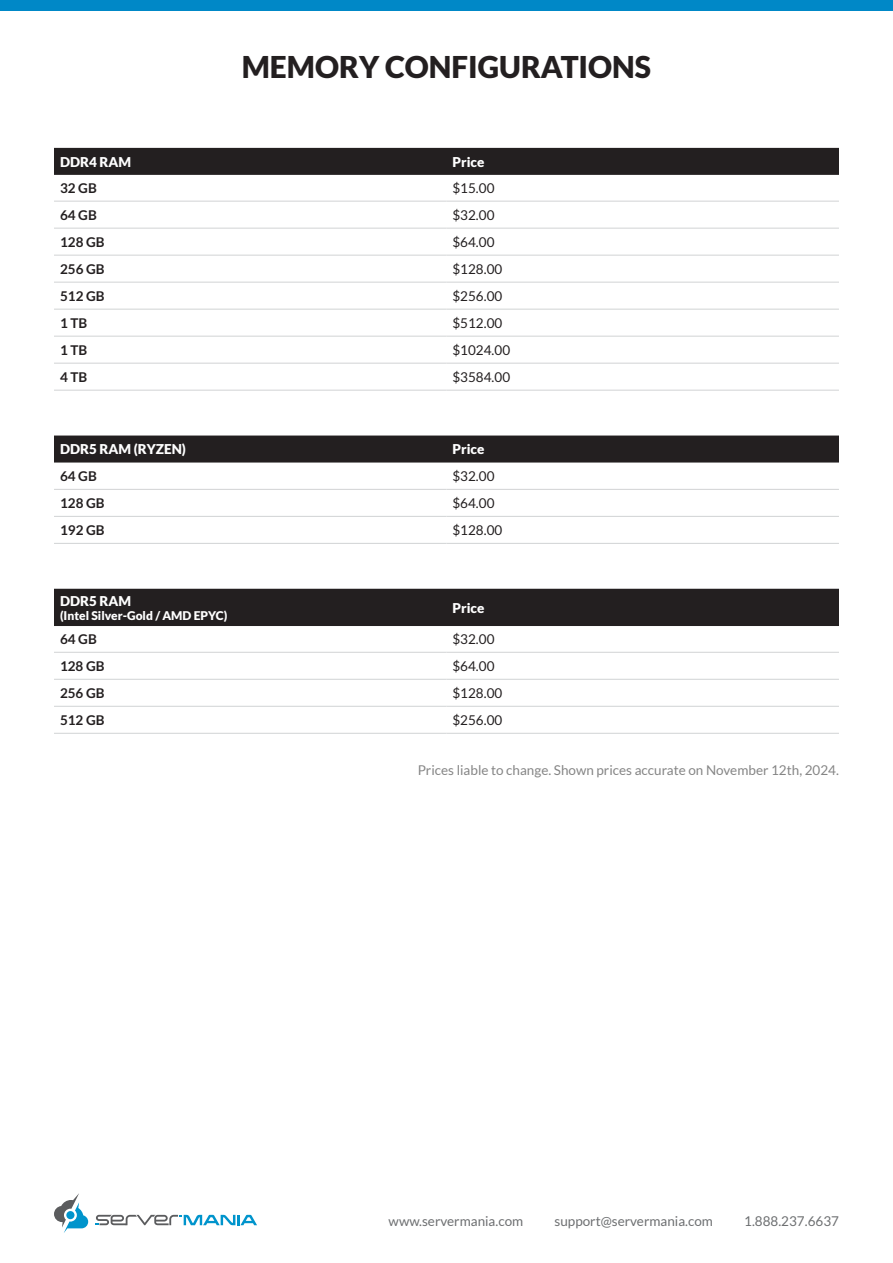
<style>
.page{position:relative;width:893px;height:1263px;background:#fff}
.page>*{position:absolute;margin:0;border:0;box-sizing:border-box;transform-origin:0 0}
.t1{font:900 30px "Lato";color:#231f20}
.t2{font:13.5px "Lato";color:#231f20}
.t3{font:700 13.5px "Lato";color:#231f20}
.t4{font:13.5px "Lato";color:#858585}
.t5{font:13.5px "Lato";color:#6d6f71}
.t6{font:900 13.5px "Lato";color:#fff}
.t7{font:900 12px "Lato";color:#fff}
</style>
<div class="page">
<svg style="left:95px;top:1215px;width:162px;height:10px"></svg>
<svg style="left:54px;top:1193px;width:34px;height:40px"></svg>
<div style="left:0;top:0;width:893px;height:11px;background:#0088c7"></div>
<div style="left:54px;top:148px;width:785px;height:27px;background:#231f20"></div>
<hr style="left:54px;top:201px;width:392px;height:1px;background:#d1d3d4">
<hr style="left:446px;top:201px;width:393px;height:1px;background:#d1d3d4">
<hr style="left:54px;top:228px;width:392px;height:1px;background:#d1d3d4">
<hr style="left:446px;top:228px;width:393px;height:1px;background:#d1d3d4">
<hr style="left:54px;top:255px;width:392px;height:1px;background:#d1d3d4">
<hr style="left:446px;top:255px;width:393px;height:1px;background:#d1d3d4">
<hr style="left:54px;top:282px;width:392px;height:1px;background:#d1d3d4">
<hr style="left:446px;top:282px;width:393px;height:1px;background:#d1d3d4">
<hr style="left:54px;top:309px;width:392px;height:1px;background:#d1d3d4">
<hr style="left:446px;top:309px;width:393px;height:1px;background:#d1d3d4">
<hr style="left:54px;top:336px;width:392px;height:1px;background:#d1d3d4">
<hr style="left:446px;top:336px;width:393px;height:1px;background:#d1d3d4">
<hr style="left:54px;top:363px;width:392px;height:1px;background:#d1d3d4">
<hr style="left:446px;top:363px;width:393px;height:1px;background:#d1d3d4">
<hr style="left:54px;top:390px;width:392px;height:1px;background:#d1d3d4">
<hr style="left:446px;top:390px;width:393px;height:1px;background:#d1d3d4">
<div style="left:54px;top:435px;width:785px;height:27px;background:#231f20"></div>
<hr style="left:54px;top:489px;width:392px;height:1px;background:#d1d3d4">
<hr style="left:446px;top:489px;width:393px;height:1px;background:#d1d3d4">
<hr style="left:54px;top:516px;width:392px;height:1px;background:#d1d3d4">
<hr style="left:446px;top:516px;width:393px;height:1px;background:#d1d3d4">
<hr style="left:54px;top:543px;width:392px;height:1px;background:#d1d3d4">
<hr style="left:446px;top:543px;width:393px;height:1px;background:#d1d3d4">
<div style="left:54px;top:589px;width:785px;height:37px;background:#231f20"></div>
<hr style="left:54px;top:652px;width:392px;height:1px;background:#d1d3d4">
<hr style="left:446px;top:652px;width:393px;height:1px;background:#d1d3d4">
<hr style="left:54px;top:679px;width:392px;height:1px;background:#d1d3d4">
<hr style="left:446px;top:679px;width:393px;height:1px;background:#d1d3d4">
<hr style="left:54px;top:706px;width:392px;height:1px;background:#d1d3d4">
<hr style="left:446px;top:706px;width:393px;height:1px;background:#d1d3d4">
<hr style="left:54px;top:733px;width:392px;height:1px;background:#d1d3d4">
<hr style="left:446px;top:733px;width:393px;height:1px;background:#d1d3d4">
<h1 class="t1" style="left:242px;top:50px;width:411px">MEMORY CONFIGURATIONS</h1>
<p class="t6" style="left:60px;top:154px;width:73px">DDR4 RAM</p>
<p class="t6" style="left:452px;top:154px;width:33px">Price</p>
<p class="t3" style="left:60px;top:180px;width:38px">32 GB</p>
<p class="t2" style="left:452px;top:181px;width:44px">$15.00</p>
<p class="t3" style="left:60px;top:207px;width:38px">64 GB</p>
<p class="t2" style="left:452px;top:208px;width:44px">$32.00</p>
<p class="t3" style="left:60px;top:234px;width:46px">128 GB</p>
<p class="t2" style="left:452px;top:235px;width:44px">$64.00</p>
<p class="t3" style="left:60px;top:261px;width:46px">256 GB</p>
<p class="t2" style="left:452px;top:262px;width:51px">$128.00</p>
<p class="t3" style="left:60px;top:288px;width:46px">512 GB</p>
<p class="t2" style="left:452px;top:289px;width:51px">$256.00</p>
<p class="t3" style="left:60px;top:315px;width:29px">1 TB</p>
<p class="t2" style="left:452px;top:316px;width:51px">$512.00</p>
<p class="t3" style="left:60px;top:342px;width:29px">1 TB</p>
<p class="t2" style="left:452px;top:343px;width:59px">$1024.00</p>
<p class="t3" style="left:60px;top:369px;width:29px">4 TB</p>
<p class="t2" style="left:452px;top:370px;width:59px">$3584.00</p>
<p class="t6" style="left:60px;top:442px;width:127px">DDR5 RAM (RYZEN)</p>
<p class="t6" style="left:452px;top:442px;width:33px">Price</p>
<p class="t3" style="left:60px;top:468px;width:38px">64 GB</p>
<p class="t2" style="left:452px;top:469px;width:44px">$32.00</p>
<p class="t3" style="left:60px;top:496px;width:46px">128 GB</p>
<p class="t2" style="left:452px;top:496px;width:44px">$64.00</p>
<p class="t3" style="left:60px;top:523px;width:46px">192 GB</p>
<p class="t2" style="left:452px;top:523px;width:51px">$128.00</p>
<p class="t6" style="left:60px;top:593px;width:73px">DDR5 RAM</p>
<p class="t7" style="left:60px;top:609px;width:169px">(Intel Silver-Gold / AMD EPYC)</p>
<p class="t6" style="left:452px;top:600px;width:33px">Price</p>
<p class="t3" style="left:60px;top:631px;width:38px">64 GB</p>
<p class="t2" style="left:452px;top:632px;width:44px">$32.00</p>
<p class="t3" style="left:60px;top:658px;width:46px">128 GB</p>
<p class="t2" style="left:452px;top:659px;width:44px">$64.00</p>
<p class="t3" style="left:60px;top:685px;width:46px">256 GB</p>
<p class="t2" style="left:452px;top:686px;width:51px">$128.00</p>
<p class="t3" style="left:60px;top:712px;width:46px">512 GB</p>
<p class="t2" style="left:452px;top:713px;width:51px">$256.00</p>
<p class="t4" style="left:418px;top:762px;width:423px">Prices liable to change. Shown prices accurate on November 12th, 2024.</p>
<p class="t5" style="left:389px;top:1213px;width:136px">www.servermania.com</p>
<p class="t5" style="left:554px;top:1213px;width:160px">support@servermania.com</p>
<p class="t5" style="left:744px;top:1213px;width:96px">1.888.237.6637</p>
</div>
